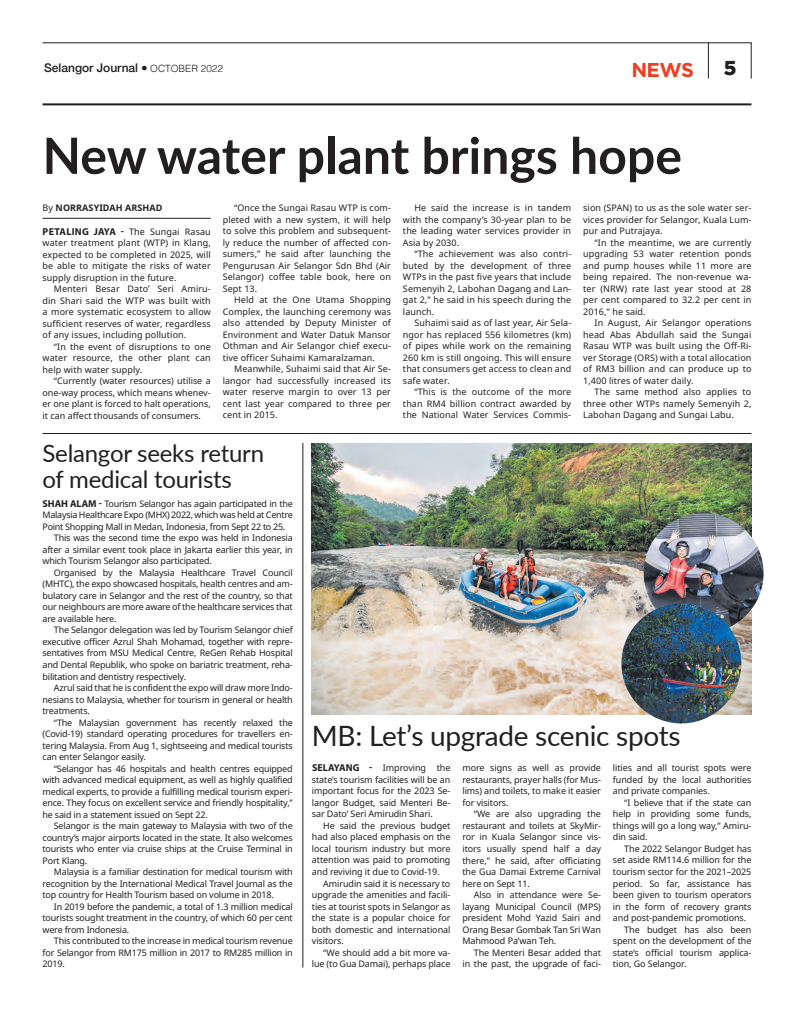
<style>
.page{position:relative;width:794px;height:1010px;background:#fff}
.page>*{position:absolute;margin:0;border:0;box-sizing:border-box;transform-origin:0 0}
._1st_LEAD{font:700 50px "Lato";color:#231f20}
._2nd_lead{font:28px "Lato";letter-spacing:-.01em;color:#231f20}
._2nd_lead-2{font:24px "Lato";letter-spacing:-.01em;color:#231f20}
.t1{font:700 20px "Gotham";color:#ef3e22}
.t2{font:900 20px "Gotham";color:#231f20}
.t3{font:500 12px "Helvetica Neue";color:#231f20}
.BODYTEXT{font:9px/11.5px "Noto Sans";letter-spacing:-.01em;color:#231f20;text-align:justify}
.Intro_Bold{font:9px/11.5px "Noto Sans";letter-spacing:-.01em;color:#231f20;text-align:justify}
.Ruler{font:700 9px "Noto Sans";letter-spacing:.01em;color:#231f20}
.s1{font-family:"Helvetica";font-weight:300;font-size:10px}
.s2{font-weight:400}
.s3{font-family:"Myriad Pro";font-weight:700;font-size:10px}
</style>
<div class="page">
<hr style="left:43px;top:43px;width:708px;height:1px;background:#231f20">
<hr style="left:43px;top:103px;width:708px;height:2px;background:#231f20">
<hr style="left:751px;top:43px;width:1px;height:36px;background:#231f20">
<hr style="left:708px;top:43px;width:1px;height:36px;background:#231f20">
<hr style="left:43px;top:218px;width:168px;height:1px;background:#231f20">
<hr style="left:303px;top:443px;width:1px;height:524px;background:#231f20">
<img style="left:312px;top:443px;width:439px;height:271px">
<hr style="left:43px;top:433px;width:708px;height:1px;background:#231f20">
<img style="left:643px;top:513px;width:120px;height:119px;border-radius:60px">
<img style="left:621px;top:603px;width:120px;height:120px;border-radius:59px">
<p class="t3" style="left:44px;top:58px;width:180px">Selangor Journal ● <span class="s1">OCTOBER 2022</span></p>
<p class="t1" style="left:631px;top:56px;width:64px">NEWS</p>
<p class="t2" style="left:724px;top:56px;width:14px">5</p>
<p class="_1st_LEAD" style="left:43px;top:119px;width:641px">New water plant brings hope</p>
<p class="Ruler" style="left:43px;top:201px;width:122px"><span class="s2">By</span> NORRASYIDAH ARSHAD</p>
<p class="Intro_Bold" style="left:43px;top:226px;width:170px"><span class="s3">PETALING JAYA -</span> The Sungai Rasau water treatment plant (WTP) in Klang, expected to be completed in 2025, will be able to mitigate the risks of water supply disruption in the future.</p>
<p class="BODYTEXT" style="left:43px;top:283px;width:170px;text-indent:11px">Menteri Besar Dato’ Seri Amiru&shy;din Shari said the WTP was built with a more systematic ecosystem to allow sufficient reserves of water, regardless of any issues, including pollution.</p>
<p class="BODYTEXT" style="left:43px;top:341px;width:170px;text-indent:11px">“In the event of disruptions to one water resource, the other plant can help with water supply.</p>
<p class="BODYTEXT" style="left:43px;top:375px;width:170px;text-indent:11px">“Currently (water resources) utilise a one-way process, which means whenev&shy;er one plant is forced to halt operations, it can affect thousands of consumers.</p>
<p class="BODYTEXT" style="left:223px;top:202px;width:170px;text-indent:11px">“Once the Sungai Rasau WTP is com&shy;pleted with a new system, it will help to solve this problem and subsequent&shy;ly reduce the number of affected con&shy;sumers,” he said after launching the Pengurusan Air Selangor Sdn Bhd (Air Selangor) coffee table book, here on Sept 13.</p>
<p class="BODYTEXT" style="left:223px;top:294px;width:170px;text-indent:11px">Held at the One Utama Shopping Complex, the launching ceremony was also attended by Deputy Minister of Environment and Water Datuk Mansor Othman and Air Selangor chief execu&shy;tive officer Suhaimi Kamaralzaman.</p>
<p class="BODYTEXT" style="left:223px;top:363px;width:170px;text-indent:11px">Meanwhile, Suhaimi said that Air Se&shy;langor had successfully increased its water reserve margin to over 13 per cent last year compared to three per cent in 2015.</p>
<p class="_2nd_lead-2" style="left:43px;top:436px;width:223px">Selangor seeks return</p>
<p class="_2nd_lead-2" style="left:43px;top:462px;width:191px">of medical tourists</p>
<p class="BODYTEXT" style="left:403px;top:202px;width:170px;text-indent:11px">He said the increase is in tandem with the company’s 30-year plan to be the leading water services provider in Asia by 2030.</p>
<p class="BODYTEXT" style="left:403px;top:248px;width:170px;text-indent:11px">“The achievement was also contri&shy;buted by the development of three WTPs in the past five years that include Semenyih 2, Labohan Dagang and Lan&shy;gat 2,” he said in his speech during the launch.</p>
<p class="BODYTEXT" style="left:403px;top:317px;width:170px;text-indent:11px">Suhaimi said as of last year, Air Sela&shy;ngor has replaced 556 kilometres (km) of pipes while work on the remaining 260 km is still ongoing. This will ensure that consumers get access to clean and safe water.</p>
<p class="BODYTEXT" style="left:403px;top:386px;width:170px;text-indent:11px">“This is the outcome of the more than RM4 billion contract awarded by the National Water Services Commis-</p>
<p class="BODYTEXT" style="left:583px;top:202px;width:170px">sion (SPAN) to us as the sole water ser&shy;vices provider for Selangor, Kuala Lum&shy;pur and Putrajaya.</p>
<p class="BODYTEXT" style="left:583px;top:237px;width:170px;text-indent:11px">“In the meantime, we are currently upgrading 53 water retention ponds and pump houses while 11 more are being repaired. The non-revenue wa&shy;ter (NRW) rate last year stood at 28 per cent compared to 32.2 per cent in 2016,” he said.</p>
<p class="BODYTEXT" style="left:583px;top:317px;width:170px;text-indent:11px">In August, Air Selangor operations head Abas Abdullah said the Sungai Rasau WTP was built using the Off-Ri&shy;ver Storage (ORS) with a total allocation of RM3 billion and can produce up to 1,400 litres of water daily.</p>
<p class="BODYTEXT" style="left:583px;top:386px;width:170px;text-indent:11px">The same method also applies to three other WTPs namely Semenyih 2, Labohan Dagang and Sungai Labu.</p>
<p class="Intro_Bold" style="left:43px;top:498px;width:252px"><span class="s3">SHAH ALAM -</span> Tourism Selangor has again participated in the Malaysia Healthcare Expo (MHX) 2022, which was held at Centre Point Shopping Mall in Medan, Indonesia, from Sept 22 to 25.</p>
<p class="BODYTEXT" style="left:43px;top:532px;width:252px;text-indent:11px">This was the second time the expo was held in Indonesia after a similar event took place in Jakarta earlier this year, in which Tourism Selangor also participated.</p>
<p class="BODYTEXT" style="left:43px;top:567px;width:252px;text-indent:11px">Organised by the Malaysia Healthcare Travel Council (MHTC), the expo showcased hospitals, health centres and am&shy;bulatory care in Selangor and the rest of the country, so that our neighbours are more aware of the healthcare services that are available here.</p>
<p class="BODYTEXT" style="left:43px;top:624px;width:252px;text-indent:11px">The Selangor delegation was led by Tourism Selangor chief executive officer Azrul Shah Mohamad, together with repre&shy;sentatives from MSU Medical Centre, ReGen Rehab Hospital and Dental Republik, who spoke on bariatric treatment, reha&shy;bilitation and dentistry respectively.</p>
<p class="BODYTEXT" style="left:43px;top:682px;width:252px;text-indent:11px">Azrul said that he is confident the expo will draw more Indo&shy;nesians to Malaysia, whether for tourism in general or health treatments.</p>
<p class="BODYTEXT" style="left:43px;top:716px;width:252px;text-indent:11px">“The Malaysian government has recently relaxed the (Covid-19) standard operating procedures for travellers en&shy;tering Malaysia. From Aug 1, sightseeing and medical tourists can enter Selangor easily.</p>
<p class="BODYTEXT" style="left:43px;top:762px;width:252px;text-indent:11px">“Selangor has 46 hospitals and health centres equipped with advanced medical equipment, as well as highly qualified medical experts, to provide a fulfilling medical tourism experi&shy;ence. They focus on excellent service and friendly hospitality,” he said in a statement issued on Sept 22.</p>
<p class="BODYTEXT" style="left:43px;top:820px;width:252px;text-indent:11px">Selangor is the main gateway to Malaysia with two of the country’s major airports located in the state. It also welcomes tourists who enter via cruise ships at the Cruise Terminal in Port Klang.</p>
<p class="BODYTEXT" style="left:43px;top:866px;width:252px;text-indent:11px">Malaysia is a familiar destination for medical tourism with recognition by the International Medical Travel Journal as the top country for Health Tourism based on volume in 2018.</p>
<p class="BODYTEXT" style="left:43px;top:900px;width:252px;text-indent:11px">In 2019 before the pandemic, a total of 1.3 million medical tourists sought treatment in the country, of which 60 per cent were from Indonesia.</p>
<p class="BODYTEXT" style="left:43px;top:935px;width:252px;text-indent:11px">This contributed to the increase in medical tourism revenue for Selangor from RM175 million in 2017 to RM285 million in 2019.</p>
<p class="_2nd_lead" style="left:312px;top:715px;width:370px">MB: Let’s upgrade scenic spots</p>
<p class="Intro_Bold" style="left:312px;top:762px;width:140px"><span class="s3">SELAYANG -</span> Improving the state’s tourism facilities will be an important focus for the 2023 Se&shy;langor Budget, said Menteri Be&shy;sar Dato’ Seri Amirudin Shari.</p>
<p class="BODYTEXT" style="left:312px;top:819px;width:140px;text-indent:11px">He said the previous budget had also placed emphasis on the local tourism industry but more attention was paid to promoting and reviving it due to Covid-19.</p>
<p class="BODYTEXT" style="left:312px;top:877px;width:140px;text-indent:11px">Amirudin said it is necessary to upgrade the amenities and facili&shy;ties at tourist spots in Selangor as the state is a popular choice for both domestic and international visitors.</p>
<p class="BODYTEXT" style="left:312px;top:946px;width:140px;text-align:right">“We should add a bit more va&shy;lue (to Gua Damai), perhaps place</p>
<p class="BODYTEXT" style="left:462px;top:762px;width:140px">more signs as well as provide restaurants, prayer halls (for Mus&shy;lims) and toilets, to make it easier for visitors.</p>
<p class="BODYTEXT" style="left:462px;top:808px;width:140px;text-indent:11px">“We are also upgrading the restaurant and toilets at SkyMir&shy;ror in Kuala Selangor since vis&shy;itors usually spend half a day there,” he said, after officiating the Gua Damai Extreme Carnival here on Sept 11.</p>
<p class="BODYTEXT" style="left:462px;top:888px;width:140px;text-indent:11px">Also in attendance were Se&shy;layang Municipal Council (MPS) president Mohd Yazid Sairi and Orang Besar Gombak Tan Sri Wan Mahmood Pa’wan Teh.</p>
<p class="BODYTEXT" style="left:462px;top:946px;width:140px;text-align:right">The Menteri Besar added that<br>in the past, the upgrade of faci-</p>
<p class="BODYTEXT" style="left:613px;top:762px;width:140px">lities and all tourist spots were funded by the local authorities and private companies.</p>
<p class="BODYTEXT" style="left:613px;top:796px;width:140px;text-indent:11px">“I believe that if the state can help in providing some funds, things will go a long way,” Amiru&shy;din said.</p>
<p class="BODYTEXT" style="left:613px;top:842px;width:140px;text-indent:11px">The 2022 Selangor Budget has set aside RM114.6 million for the tourism sector for the 2021–2025 period. So far, assistance has been given to tourism operators in the form of recovery grants and post-pandemic promotions.</p>
<p class="BODYTEXT" style="left:613px;top:923px;width:140px;text-indent:11px">The budget has also been spent on the development of the state’s official tourism applica&shy;tion, Go Selangor.</p>
</div>
